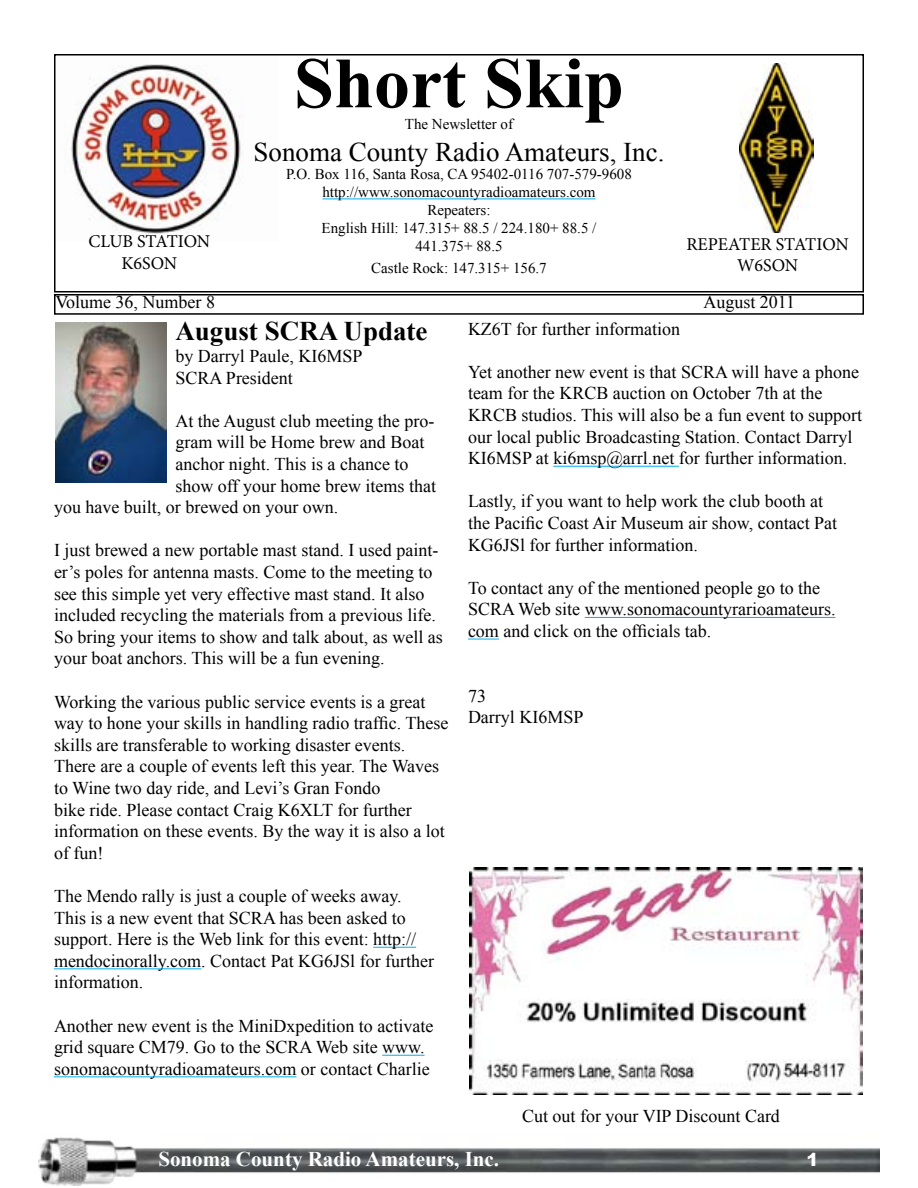
<style>
.page{position:relative;width:918px;height:1188px;background:#fff}
.page>*{position:absolute;margin:0;border:0;box-sizing:border-box;transform-origin:0 0}
.t1{font:700 72px "Times New Roman";color:#000}
.t2{font:27px "Times New Roman";color:#000}
.t3{font:700 27px "Times New Roman";color:#000}
.t4{font:700 21px "Times New Roman";color:#fff}
.t5{font:18px/21.6px "Times New Roman";color:#000}
.t6{font:18px/21.6px "Minion Pro";letter-spacing:-.005em;color:#000;text-align:center}
.t7{font:900 18px "Arial";color:#fff}
.t8{font:15px/18px "Times New Roman";color:#000;text-align:center}
</style>
<div class="page">
<img style="left:39px;top:1137px;width:840px;height:48px">
<img style="left:71px;top:64px;width:172px;height:170px">
<img style="left:740px;top:64px;width:73px;height:168px">
<hr style="left:322px;top:199px;width:274px;height:1px;background:#00aeef">
<div style="left:54px;top:54px;width:810px;height:238px;border:2px solid #000"></div>
<div style="left:54px;top:294px;width:810px;height:21px;border:2px solid #000"></div>
<img style="left:56px;top:322px;width:110px;height:160px">
<hr style="left:373px;top:947px;width:43px;height:1px;background:#00aeef">
<hr style="left:54px;top:968px;width:147px;height:1px;background:#00aeef">
<hr style="left:382px;top:1055px;width:43px;height:1px;background:#00aeef">
<hr style="left:54px;top:1076px;width:242px;height:1px;background:#00aeef">
<hr style="left:553px;top:466px;width:126px;height:1px;background:#00aeef">
<hr style="left:585px;top:617px;width:250px;height:1px;background:#00aeef">
<hr style="left:468px;top:639px;width:31px;height:1px;background:#00aeef">
<img style="left:470px;top:867px;width:393px;height:227px">
<h1 class="t1" style="left:294px;top:33px;width:332px">Short Skip</h1>
<p class="t8" style="left:405px;top:115px;width:110px">The Newsletter of</p>
<h2 class="t2" style="left:254px;top:134px;width:412px">Sonoma County Radio Amateurs, Inc.</h2>
<p class="t8" style="left:286px;top:165px;width:347px">P.O. Box 116, Santa Rosa, CA 95402-0116 707-579-9608 http://www.sonomacountyradioamateurs.com<br>Repeaters:<br>English Hill: 147.315+ 88.5 / 224.180+ 88.5 /<br>441.375+ 88.5</p>
<p class="t8" style="left:371px;top:259px;width:177px">Castle Rock: 147.315+ 156.7</p>
<p class="t6" style="left:88px;top:231px;width:123px">CLUB STATION<br>K6SON</p>
<p class="t6" style="left:686px;top:233px;width:164px">REPEATER STATION<br>W6SON</p>
<p class="t5" style="left:56px;top:291px;width:161px">Volume 36, Number 8</p>
<p class="t5" style="left:703px;top:291px;width:93px">August 2011</p>
<h2 class="t3" style="left:175px;top:313px;width:254px">August SCRA Update</h2>
<p class="t5" style="left:175px;top:345px;width:188px">by Darryl Paule, KI6MSP<br>SCRA President</p>
<p class="t5" style="left:175px;top:410px;width:260px">At the August club meeting the pro-</p>
<p class="t5" style="left:175px;top:431px;width:250px">gram will be Home brew and Boat</p>
<p class="t5" style="left:175px;top:453px;width:235px">anchor night. This is a chance to</p>
<p class="t5" style="left:175px;top:475px;width:262px">show off your home brew items that</p>
<p class="t5" style="left:54px;top:496px;width:286px">you have built, or brewed on your own.</p>
<p class="t5" style="left:54px;top:539px;width:390px">I just brewed a new portable mast stand. I used paint&shy;er’s poles for antenna masts. Come to the meeting to see this simple yet very effective mast stand. It also included recycling the materials from a previous life.<br>So bring your items to show and talk about, as well as your boat anchors. This will be a fun evening.</p>
<p class="t5" style="left:54px;top:691px;width:396px">Working the various public service events is a great way to hone your skills in handling radio traffic. These skills are transferable to working disaster events.<br>There are a couple of events left this year. The Waves to Wine two day ride, and Levi’s Gran Fondo<br>bike ride. Please contact Craig K6XLT for further information on these events. By the way it is also a lot of fun!</p>
<p class="t5" style="left:54px;top:885px;width:382px">The Mendo rally is just a couple of weeks away.<br>This is a new event that SCRA has been asked to support. Here is the Web link for this event: http:// mendocinorally.com. Contact Pat KG6JSl for further information.</p>
<p class="t5" style="left:54px;top:1015px;width:381px">Another new event is the MiniDxpedition to activate grid square CM79. Go to the SCRA Web site www. sonomacountyradioamateurs.com or contact Charlie</p>
<p class="t5" style="left:468px;top:318px;width:214px">KZ6T for further information</p>
<p class="t5" style="left:468px;top:361px;width:396px">Yet another new event is that SCRA will have a phone team for the KRCB auction on October 7th at the KRCB studios. This will also be a fun event to support our local public Broadcasting Station. Contact Darryl KI6MSP at ki6msp@arrl.net for further information.</p>
<p class="t5" style="left:468px;top:490px;width:371px">Lastly, if you want to help work the club booth at the Pacific Coast Air Museum air show, contact Pat<br>KG6JSl for further information.</p>
<p class="t5" style="left:468px;top:577px;width:369px">To contact any of the mentioned people go to the<br>SCRA Web site www.sonomacountyrarioamateurs. com and click on the officials tab.</p>
<p class="t5" style="left:468px;top:685px;width:117px">73<br>Darryl KI6MSP</p>
<p class="t5" style="left:522px;top:1104px;width:259px">Cut out for your VIP Discount Card</p>
<p class="t4" style="left:158px;top:1144px;width:342px">Sonoma County Radio Amateurs, Inc.</p>
<p class="t7" style="left:806px;top:1147px;width:14px">1</p>
</div>
